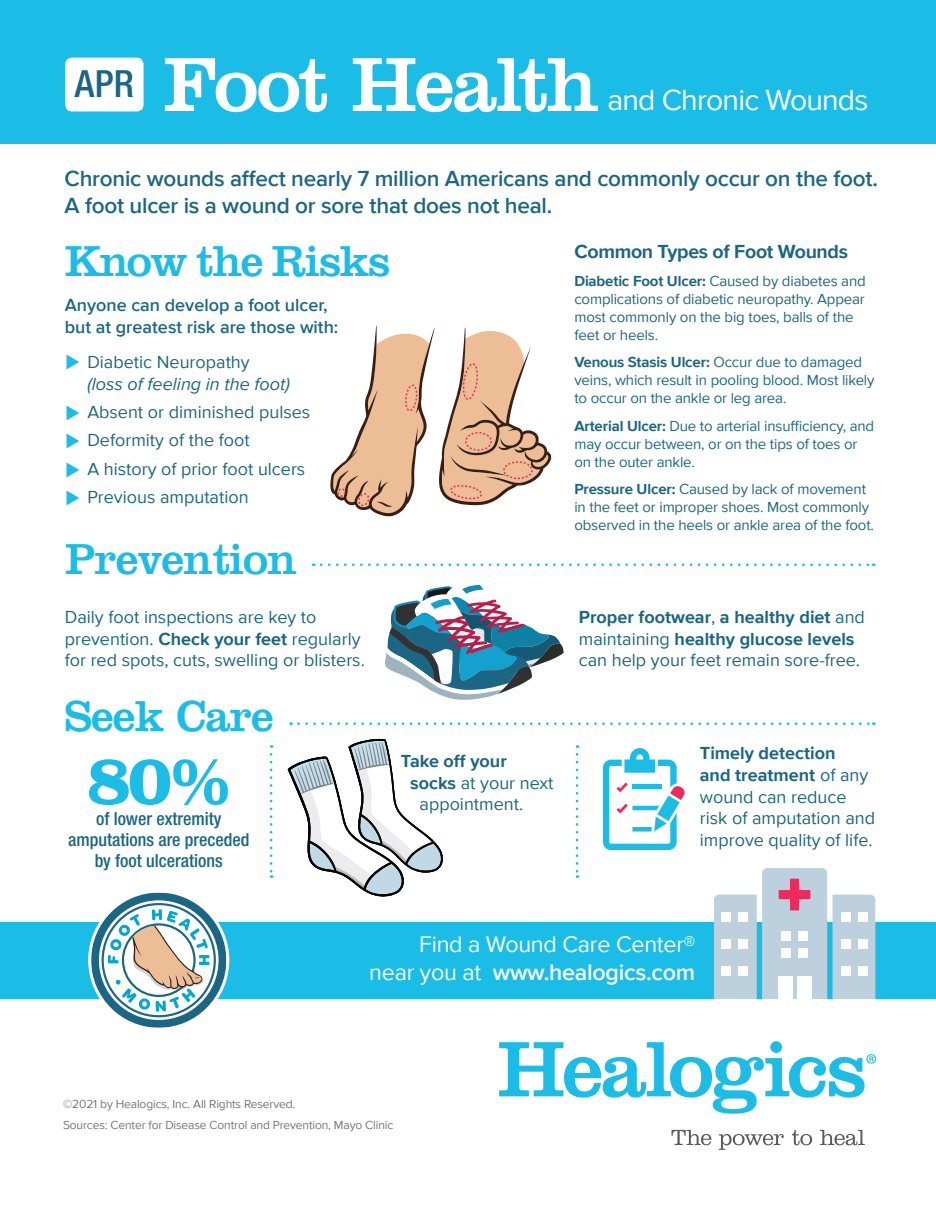
<style>
.page{position:relative;width:936px;height:1206px;background:#fff}
.page>*{position:absolute;margin:0;border:0;box-sizing:border-box;transform-origin:0 0}
.t1{font:79.5px "Clarendon LT";letter-spacing:-.03em;color:#fff}
.t2{font:700 72px "Clarendon LT";color:#1bbde7}
.t3{font:45px "Clarendon LT";letter-spacing:-.02em;color:#1bbde7}
.t4{font:45px "Clarendon LT";letter-spacing:-.04em;color:#1bbde7}
.t5{font:30px "Proxima Nova";letter-spacing:-.025em;color:#fff}
.t6{font:23.25px/28.5px "Proxima Nova";letter-spacing:-.01em;color:#fff;text-align:right}
.t7{font:600 22.5px/27px "Proxima Nova";letter-spacing:-.01em;color:#1a6684}
.t8{font:700 19.5px "Proxima Nova";letter-spacing:-.015em;color:#1a6684}
.t9{font:18px/21.6px "Proxima Nova";color:#1a6684}
.t10{font:700 18px/21.6px "Proxima Nova";color:#1a6684}
.t11{font:600 18px/21.6px "Proxima Nova";color:#1a6684}
.t12{font:500 condensed 18px/21px "Helvetica Neue";color:#1a6684;text-align:center}
.t13{font:italic 18px "Proxima Nova";color:#1a6684}
.t14{font:15px/18px "Proxima Nova";letter-spacing:-.01em;color:#1a6684}
.t15{font:12px/21.1px "Proxima Nova";letter-spacing:-.01em;color:#757474}
.s1{font-weight:700}
.s2{font-weight:400}
.s3{font-weight:600}
</style>
<div class="page">
<div style="left:0;top:922px;width:936px;height:77px;background:#1bbde7"></div>
<div style="left:0;top:0;width:936px;height:144px;background:#1bbde7"></div>
<svg style="left:288px;top:739px;width:155px;height:157px"></svg>
<svg style="left:330px;top:326px;width:221px;height:190px"></svg>
<div style="left:338px;top:488px;width:8px;height:9px;border:1px dashed #ee2a5c;border-radius:50%"></div>
<div style="left:65px;top:58px;width:79px;height:53px;background:#fff;border-radius:7px"></div>
<div style="left:833px;top:895px;width:42px;height:104px;background:#bcd1dd"></div>
<svg style="left:714px;top:868px;width:113px;height:131px;background:#c1cfdc"></svg>
<div style="left:722px;top:913px;width:9px;height:9px;background:#fff"></div>
<div style="left:739px;top:913px;width:9px;height:9px;background:#fff"></div>
<div style="left:722px;top:940px;width:9px;height:9px;background:#fff"></div>
<div style="left:739px;top:940px;width:9px;height:9px;background:#fff"></div>
<div style="left:781px;top:931px;width:9px;height:9px;background:#fff"></div>
<div style="left:798px;top:931px;width:10px;height:9px;background:#fff"></div>
<div style="left:781px;top:948px;width:9px;height:9px;background:#fff"></div>
<div style="left:798px;top:948px;width:10px;height:9px;background:#fff"></div>
<div style="left:722px;top:967px;width:9px;height:9px;background:#fff"></div>
<div style="left:739px;top:967px;width:9px;height:9px;background:#fff"></div>
<div style="left:841px;top:913px;width:9px;height:9px;background:#fff"></div>
<div style="left:858px;top:913px;width:9px;height:9px;background:#fff"></div>
<div style="left:841px;top:940px;width:9px;height:9px;background:#fff"></div>
<div style="left:858px;top:940px;width:9px;height:9px;background:#fff"></div>
<div style="left:841px;top:967px;width:9px;height:9px;background:#fff"></div>
<div style="left:858px;top:967px;width:9px;height:9px;background:#fff"></div>
<div style="left:778px;top:976px;width:14px;height:23px;background:#fff"></div>
<div style="left:797px;top:976px;width:14px;height:23px;background:#fff"></div>
<svg style="left:298px;top:722px;width:576px;height:3px"></svg>
<svg style="left:321px;top:563px;width:553px;height:3px"></svg>
<svg style="left:603px;top:748px;width:82px;height:102px"></svg>
<svg style="left:576px;top:754px;width:2px;height:124px"></svg>
<svg style="left:270px;top:754px;width:2px;height:124px"></svg>
<svg style="left:672px;top:1130px;width:193px;height:20px"></svg>
<svg style="left:499px;top:1042px;width:377px;height:72px"></svg>
<svg style="left:91px;top:893px;width:135px;height:135px"></svg>
<svg style="left:385px;top:584px;width:179px;height:116px"></svg>
<h1 class="t1" style="left:75px;top:37px;width:526px"><sup>APR</sup> Foot Health</h1>
<h3 class="t5" style="left:607px;top:77px;width:263px">and Chronic Wounds</h3>
<h3 class="t7" style="left:65px;top:164px;width:815px">Chronic wounds affect nearly 7 million Americans and commonly occur on the foot.<br>A foot ulcer is a wound or sore that does not heal.</h3>
<h3 class="t8" style="left:574px;top:237px;width:275px">Common Types of Foot Wounds</h3>
<p class="t14" style="left:574px;top:271px;width:293px"><span class="s1">Diabetic Foot Ulcer:</span> Caused by diabetes and complications of diabetic neuropathy. Appear most commonly on the big toes, balls of the feet or heels.</p>
<p class="t14" style="left:574px;top:352px;width:302px"><span class="s1">Venous Stasis Ulcer:</span> Occur due to damaged veins, which result in pooling blood. Most likely to occur on the ankle or leg area.</p>
<p class="t14" style="left:574px;top:416px;width:301px"><span class="s1">Arterial Ulcer:</span> Due to arterial insufficiency, and may occur between, or on the tips of toes or on the outer ankle.</p>
<p class="t14" style="left:574px;top:479px;width:301px"><span class="s1">Pressure Ulcer:</span> Caused by lack of movement in the feet or improper shoes. Most commonly observed in the heels or ankle area of the foot.</p>
<h3 class="t4" style="left:65px;top:235px;width:327px">Know the Risks</h3>
<p class="t11" style="left:65px;top:294px;width:275px">Anyone can develop a foot ulcer, but at greatest risk are those with:</p>
<p class="t9" style="left:87px;top:351px;width:164px">Diabetic Neuropathy</p>
<p class="t13" style="left:87px;top:370px;width:204px">(loss of feeling in the foot)</p>
<p class="t9" style="left:87px;top:397px;width:225px;line-height:28.3px">Absent or diminished pulses<br>Deformity of the foot<br>A history of prior foot ulcers<br>Previous amputation</p>
<h3 class="t3" style="left:65px;top:532px;width:233px">Prevention</h3>
<p class="t9" style="left:65px;top:606px;width:302px">Daily foot inspections are key to prevention. <span class="s1">Check your feet</span> regularly for red spots, cuts, swelling or blisters.</p>
<p class="t10" style="left:579px;top:606px;width:288px">Proper footwear<span class="s2">,</span> a healthy diet <span class="s2">and maintaining</span> healthy glucose levels <span class="s2">can help your feet remain sore-free.</span></p>
<h3 class="t3" style="left:65px;top:689px;width:211px">Seek Care</h3>
<h2 class="t2" style="left:87px;top:736px;width:145px">80%</h2>
<p class="t12" style="left:68px;top:808px;width:183px">of lower extremity amputations are preceded by foot ulcerations</p>
<p class="t10" style="left:401px;top:750px;width:107px">Take off your</p>
<p class="t9" style="left:410px;top:771px;width:145px"><span class="s1">socks</span> at your next</p>
<p class="t9" style="left:420px;top:793px;width:105px">appointment.</p>
<p class="t9" style="left:700px;top:742px;width:177px"><span class="s1">Timely detection<br>and treatment</span> of any wound can reduce risk of amputation and improve quality of life.</p>
<h3 class="t6" style="left:369px;top:928px;width:328px">Find a Wound Care Center® near you at <span class="s3">www.healogics.com</span></h3>
<p class="t15" style="left:63px;top:1093px;width:332px">©2021 by Healogics, Inc. All Rights Reserved.<br>Sources: Center for Disease Control and Prevention, Mayo Clinic</p>
</div>
